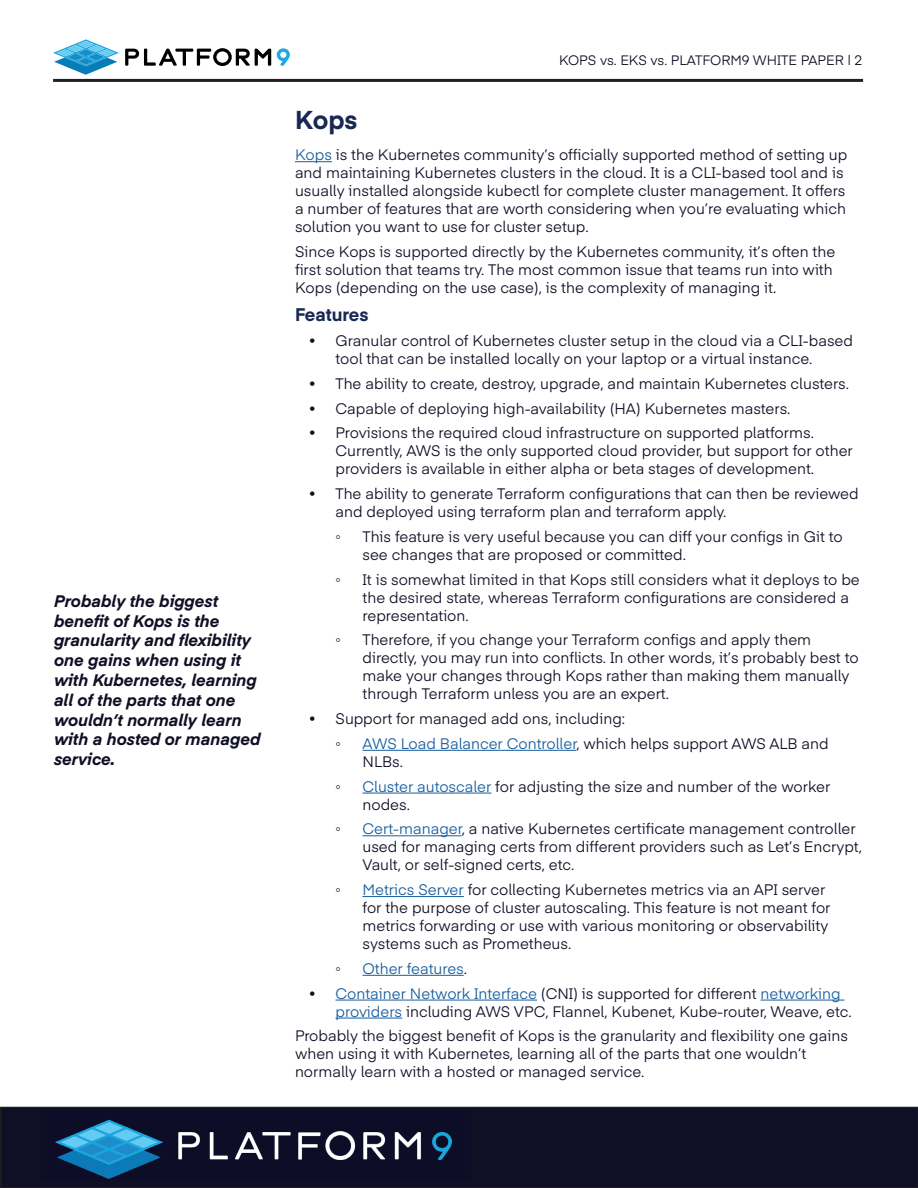
<style>
.page{position:relative;width:918px;height:1188px;background:#fff}
.page>*{position:absolute;margin:0;border:0;box-sizing:border-box;transform-origin:0 0}
.Heading_2{font:700 25.5px "Eina 04";color:#172953}
.Heading_3{font:700 18px "Eina 04";color:#172953}
.quote{font:italic 700 16.5px/19.8px "Eina 04";color:#0f0f25}
.copy{font:15px/18px "Eina 04";color:#0f0f25}
.t1{font:15px "Eina 04";color:#175d9e}
.t2{font:15px "Arial";color:#0f0f25}
.copy-2{font:13.5px "Eina 04";color:#0f0f25}
.s1{color:#175d9e}
.s2{color:#0f0f25}
</style>
<div class="page">
<div style="left:0;top:1107px;width:918px;height:81px;background:#0f0f25"></div>
<img style="left:42px;top:1111px;width:428px;height:70px">
<hr style="left:53px;top:79px;width:810px;height:3px;background:#231f20">
<svg style="left:277px;top:48px;width:13px;height:18px"></svg>
<svg style="left:125px;top:48px;width:146px;height:18px"></svg>
<svg style="left:53px;top:39px;width:66px;height:36px"></svg>
<hr style="left:295px;top:161px;width:37px;height:1px;background:#175d9e">
<hr style="left:363px;top:750px;width:213px;height:1px;background:#175d9e">
<hr style="left:363px;top:793px;width:128px;height:1px;background:#175d9e">
<hr style="left:363px;top:835px;width:99px;height:1px;background:#175d9e">
<hr style="left:363px;top:896px;width:101px;height:1px;background:#175d9e">
<hr style="left:363px;top:975px;width:101px;height:1px;background:#175d9e">
<hr style="left:336px;top:1000px;width:201px;height:1px;background:#175d9e">
<hr style="left:760px;top:1000px;width:85px;height:1px;background:#175d9e">
<hr style="left:336px;top:1018px;width:66px;height:1px;background:#175d9e">
<p class="quote" style="left:54px;top:590px;width:208px">Probably the biggest benefit of Kops is the granularity and flexibility one gains when using it with Kubernetes, learning all of the parts that one wouldn’t normally learn with a hosted or managed service.</p>
<p class="copy-2" style="left:559px;top:50px;width:305px">KOPS vs. EKS vs. PLATFORM9 WHITE PAPER | 2</p>
<p class="Heading_2" style="left:295px;top:101px;width:64px">Kops</p>
<p class="copy" style="left:295px;top:145px;width:554px"><span class="s1">Kops</span> is the Kubernetes community’s officially supported method of setting up and maintaining Kubernetes clusters in the cloud. It is a CLI-based tool and is usually installed alongside kubectl for complete cluster management. It offers a number of features that are worth considering when you’re evaluating which solution you want to use for cluster setup.</p>
<p class="copy" style="left:295px;top:242px;width:542px">Since Kops is supported directly by the Kubernetes community, it’s often the first solution that teams try. The most common issue that teams run into with<br>Kops (depending on the use case), is the complexity of managing it.</p>
<p class="Heading_3" style="left:295px;top:302px;width:75px">Features</p>
<p class="copy" style="left:336px;top:331px;width:519px;text-indent:-27px">• Granular control of Kubernetes cluster setup in the cloud via a CLI-based tool that can be installed locally on your laptop or a virtual instance.</p>
<p class="copy" style="left:309px;top:373px;width:542px">• The ability to create, destroy, upgrade, and maintain Kubernetes clusters.</p>
<p class="copy" style="left:309px;top:398px;width:483px">• Capable of deploying high-availability (HA) Kubernetes masters.</p>
<p class="copy" style="left:336px;top:423px;width:519px;text-indent:-27px">• Provisions the required cloud infrastructure on supported platforms.<br>Currently, AWS is the only supported cloud provider, but support for other providers is available in either alpha or beta stages of development.</p>
<p class="copy" style="left:336px;top:484px;width:525px;text-indent:-27px">• The ability to generate Terraform configurations that can then be reviewed and deployed using terraform plan and terraform apply.</p>
<p class="t2" style="left:336px;top:526px;width:7px">◦</p>
<p class="copy" style="left:363px;top:526px;width:482px">This feature is very useful because you can diff your configs in Git to see changes that are proposed or committed.</p>
<p class="t2" style="left:336px;top:569px;width:7px">◦</p>
<p class="copy" style="left:363px;top:569px;width:499px">It is somewhat limited in that Kops still considers what it deploys to be the desired state, whereas Terraform configurations are considered a representation.</p>
<p class="t2" style="left:336px;top:630px;width:7px">◦</p>
<p class="copy" style="left:363px;top:630px;width:498px">Therefore, if you change your Terraform configs and apply them directly, you may run into conflicts. In other words, it’s probably best to make your changes through Kops rather than making them manually through Terraform unless you are an expert.</p>
<p class="copy" style="left:309px;top:709px;width:318px">• Support for managed add ons, including:</p>
<p class="t2" style="left:336px;top:733px;width:7px">◦</p>
<p class="copy" style="left:363px;top:733px;width:468px"><span class="s1">AWS Load Balancer Controller</span>, which helps support AWS ALB and<br>NLBs.</p>
<p class="t2" style="left:336px;top:776px;width:7px">◦</p>
<p class="copy" style="left:363px;top:776px;width:469px"><span class="s1">Cluster autoscaler</span> for adjusting the size and number of the worker nodes.</p>
<p class="t2" style="left:336px;top:819px;width:7px">◦</p>
<p class="copy" style="left:363px;top:819px;width:501px"><span class="s1">Cert-manager</span>, a native Kubernetes certificate management controller used for managing certs from different providers such as Let’s Encrypt,<br>Vault, or self-signed certs, etc.</p>
<p class="t2" style="left:336px;top:879px;width:7px">◦</p>
<p class="copy" style="left:363px;top:880px;width:470px"><span class="s1">Metrics Server</span> for collecting Kubernetes metrics via an API server for the purpose of cluster autoscaling. This feature is not meant for metrics forwarding or use with various monitoring or observability systems such as Prometheus.</p>
<p class="t2" style="left:336px;top:958px;width:7px">◦</p>
<p class="t1" style="left:363px;top:957px;width:106px">Other features<span class="s2">.</span></p>
<p class="copy" style="left:336px;top:983px;width:518px;text-indent:-27px">• <span class="s1">Container Network Interface</span> (CNI) is supported for different <span class="s1">networking providers</span> including AWS VPC, Flannel, Kubenet, Kube-router, Weave, etc.</p>
<p class="copy" style="left:295px;top:1026px;width:554px">Probably the biggest benefit of Kops is the granularity and flexibility one gains when using it with Kubernetes, learning all of the parts that one wouldn’t normally learn with a hosted or managed service.</p>
</div>
